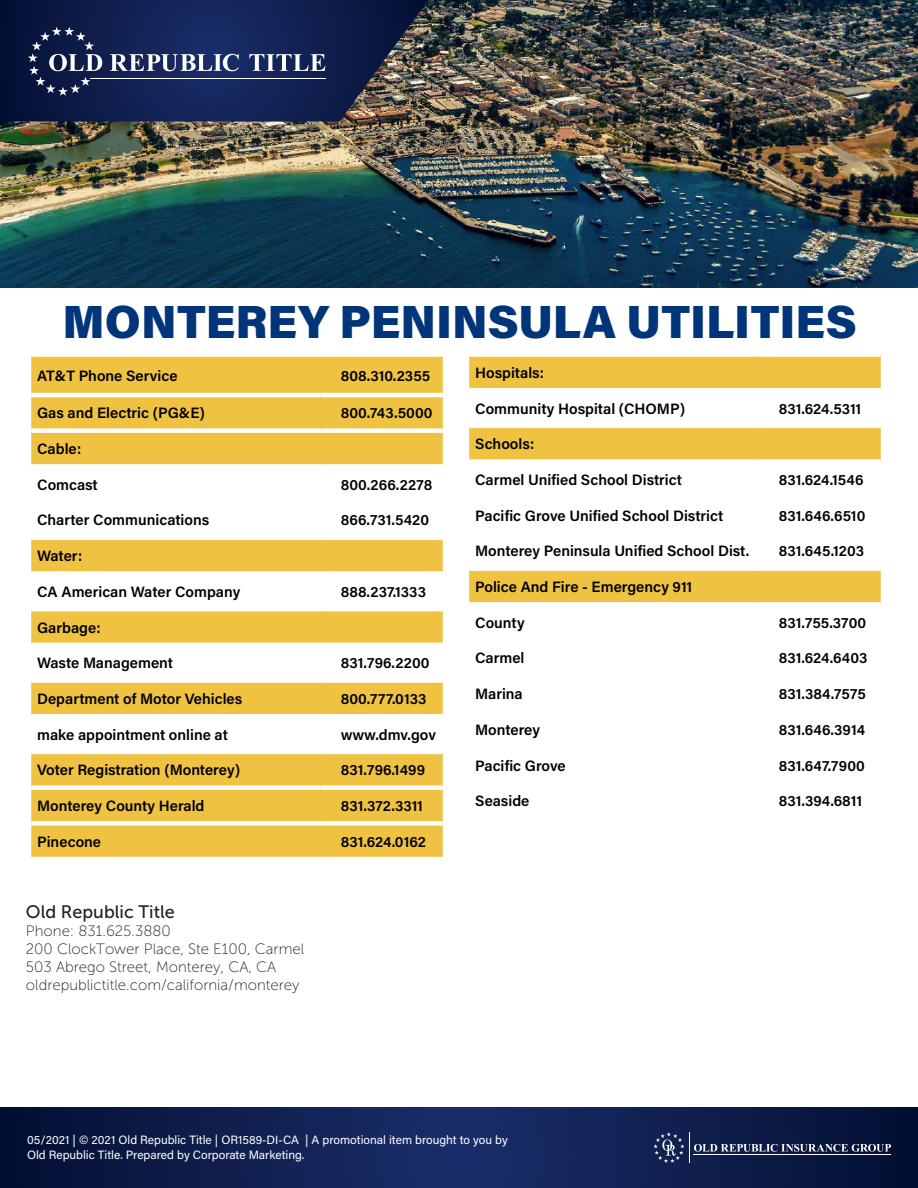
<style>
.page{position:relative;width:918px;height:1188px;background:#fff}
.page>*{position:absolute;margin:0;border:0;box-sizing:border-box;transform-origin:0 0}
.t1{font:900 46.5px "Acumin Pro";color:#00357a}
.t2{font:18px "Museo Sans 500";color:#231f20}
.t3{font:600 15px "Acumin Pro";color:#000}
.t4{font:15px/18px "Museo Sans 100";color:#231f20}
.t5{font:12px/15px "Acumin Pro";color:#fff}
</style>
<div class="page">
<img style="left:0;top:0;width:918px;height:287px">
<div style="left:31px;top:357px;width:412px;height:71px;background:#efc242"></div>
<svg style="left:31px;top:433px;width:412px;height:424px;fill:#efc242"></svg>
<hr style="left:31px;top:393px;width:290px;height:4px;background:#fff">
<hr style="left:321px;top:393px;width:122px;height:4px;background:#fff">
<div style="left:31px;top:464px;width:290px;height:5px;background:#fff"></div>
<div style="left:321px;top:464px;width:122px;height:5px;background:#fff"></div>
<hr style="left:31px;top:500px;width:290px;height:4px;background:#fff">
<hr style="left:321px;top:500px;width:122px;height:4px;background:#fff">
<hr style="left:31px;top:536px;width:290px;height:4px;background:#fff">
<hr style="left:321px;top:536px;width:122px;height:4px;background:#fff">
<div style="left:31px;top:571px;width:290px;height:5px;background:#fff"></div>
<div style="left:321px;top:571px;width:122px;height:5px;background:#fff"></div>
<hr style="left:31px;top:607px;width:290px;height:4px;background:#fff">
<hr style="left:321px;top:607px;width:122px;height:4px;background:#fff">
<hr style="left:31px;top:643px;width:290px;height:4px;background:#fff">
<hr style="left:321px;top:643px;width:122px;height:4px;background:#fff">
<div style="left:31px;top:678px;width:290px;height:5px;background:#fff"></div>
<div style="left:321px;top:678px;width:122px;height:5px;background:#fff"></div>
<div style="left:31px;top:714px;width:290px;height:5px;background:#fff"></div>
<div style="left:321px;top:714px;width:122px;height:5px;background:#fff"></div>
<hr style="left:31px;top:750px;width:290px;height:4px;background:#fff">
<hr style="left:321px;top:750px;width:122px;height:4px;background:#fff">
<div style="left:31px;top:785px;width:290px;height:5px;background:#fff"></div>
<div style="left:321px;top:785px;width:122px;height:5px;background:#fff"></div>
<div style="left:31px;top:821px;width:290px;height:5px;background:#fff"></div>
<div style="left:321px;top:821px;width:122px;height:5px;background:#fff"></div>
<svg style="left:469px;top:357px;width:412px;height:245px"></svg>
<hr style="left:469px;top:388px;width:290px;height:4px;background:#fff">
<hr style="left:759px;top:388px;width:122px;height:4px;background:#fff">
<hr style="left:469px;top:424px;width:290px;height:4px;background:#fff">
<hr style="left:759px;top:424px;width:122px;height:4px;background:#fff">
<div style="left:469px;top:459px;width:290px;height:5px;background:#fff"></div>
<div style="left:759px;top:459px;width:122px;height:5px;background:#fff"></div>
<div style="left:469px;top:495px;width:290px;height:5px;background:#fff"></div>
<div style="left:759px;top:495px;width:122px;height:5px;background:#fff"></div>
<hr style="left:469px;top:531px;width:290px;height:4px;background:#fff">
<hr style="left:759px;top:531px;width:122px;height:4px;background:#fff">
<div style="left:469px;top:566px;width:290px;height:5px;background:#fff"></div>
<div style="left:759px;top:566px;width:122px;height:5px;background:#fff"></div>
<svg style="left:0;top:1107px;width:918px;height:81px;background:#0f1f4e"></svg>
<svg style="left:694px;top:1144px;width:197px;height:8px;background:#5d6682"></svg>
<hr style="left:689px;top:1132px;width:1px;height:31px;background:#fff">
<hr style="left:694px;top:1155px;width:197px;height:1px;background:#fff">
<svg style="left:653px;top:1132px;width:31px;height:31px"></svg>
<svg style="left:0;top:0;width:428px;height:122px;background:#1b274f"></svg>
<svg style="left:110px;top:54px;width:129px;height:17px"></svg>
<svg style="left:249px;top:54px;width:76px;height:17px"></svg>
<svg style="left:28px;top:27px;width:74px;height:69px;background:#2e3a5e"></svg>
<hr style="left:90px;top:78px;width:235px;height:1px;background:#fff">
<h1 class="t1" style="left:63px;top:289px;width:796px">MONTEREY PENINSULA UTILITIES</h1>
<p class="t3" style="left:37px;top:366px;width:142px">AT&amp;T Phone Service</p>
<p class="t3" style="left:341px;top:366px;width:91px">808.310.2355</p>
<p class="t3" style="left:37px;top:403px;width:169px">Gas and Electric (PG&amp;E)</p>
<p class="t3" style="left:341px;top:403px;width:93px">800.743.5000</p>
<p class="t3" style="left:37px;top:438px;width:46px">Cable:</p>
<p class="t3" style="left:37px;top:474px;width:62px">Comcast</p>
<p class="t3" style="left:341px;top:474px;width:93px">800.266.2278</p>
<p class="t3" style="left:37px;top:510px;width:173px">Charter Communications</p>
<p class="t3" style="left:341px;top:510px;width:90px">866.731.5420</p>
<p class="t3" style="left:37px;top:545px;width:47px">Water:</p>
<p class="t3" style="left:37px;top:581px;width:205px">CA American Water Company</p>
<p class="t3" style="left:341px;top:581px;width:87px">888.237.1333</p>
<p class="t3" style="left:37px;top:617px;width:65px">Garbage:</p>
<p class="t3" style="left:37px;top:653px;width:137px">Waste Management</p>
<p class="t3" style="left:341px;top:653px;width:90px">831.796.2200</p>
<p class="t3" style="left:37px;top:688px;width:207px">Department of Motor Vehicles</p>
<p class="t3" style="left:341px;top:688px;width:87px">800.777.0133</p>
<p class="t3" style="left:37px;top:724px;width:192px">make appointment online at</p>
<p class="t3" style="left:341px;top:724px;width:97px">www.dmv.gov</p>
<p class="t3" style="left:37px;top:760px;width:204px">Voter Registration (Monterey)</p>
<p class="t3" style="left:341px;top:760px;width:86px">831.796.1499</p>
<p class="t3" style="left:37px;top:795px;width:169px">Monterey County Herald</p>
<p class="t3" style="left:341px;top:795px;width:84px">831.372.3311</p>
<p class="t3" style="left:37px;top:831px;width:65px">Pinecone</p>
<p class="t3" style="left:341px;top:831px;width:87px">831.624.0162</p>
<p class="t3" style="left:475px;top:362px;width:70px">Hospitals:</p>
<p class="t3" style="left:475px;top:398px;width:212px">Community Hospital (CHOMP)</p>
<p class="t3" style="left:779px;top:398px;width:84px">831.624.5311</p>
<p class="t3" style="left:475px;top:434px;width:61px">Schools:</p>
<p class="t3" style="left:475px;top:469px;width:208px">Carmel Unified School District</p>
<p class="t3" style="left:779px;top:469px;width:86px">831.624.1546</p>
<p class="t3" style="left:475px;top:505px;width:250px">Pacific Grove Unified School District</p>
<p class="t3" style="left:779px;top:505px;width:88px">831.646.6510</p>
<p class="t3" style="left:475px;top:541px;width:275px">Monterey Peninsula Unified School Dist.</p>
<p class="t3" style="left:779px;top:541px;width:87px">831.645.1203</p>
<p class="t3" style="left:475px;top:576px;width:219px">Police And Fire - Emergency 911</p>
<p class="t3" style="left:475px;top:612px;width:51px">County</p>
<p class="t3" style="left:779px;top:612px;width:89px">831.755.3700</p>
<p class="t3" style="left:475px;top:648px;width:51px">Carmel</p>
<p class="t3" style="left:779px;top:648px;width:90px">831.624.6403</p>
<p class="t3" style="left:475px;top:683px;width:49px">Marina</p>
<p class="t3" style="left:779px;top:683px;width:89px">831.384.7575</p>
<p class="t3" style="left:475px;top:719px;width:66px">Monterey</p>
<p class="t3" style="left:779px;top:719px;width:88px">831.646.3914</p>
<p class="t3" style="left:475px;top:755px;width:92px">Pacific Grove</p>
<p class="t3" style="left:779px;top:755px;width:88px">831.647.7900</p>
<p class="t3" style="left:475px;top:791px;width:56px">Seaside</p>
<p class="t3" style="left:779px;top:791px;width:85px">831.394.6811</p>
<p class="t2" style="left:26px;top:901px;width:150px">Old Republic Title</p>
<p class="t4" style="left:26px;top:922px;width:280px">Phone: 831.625.3880<br>200 ClockTower Place, Ste E100, Carmel 503 Abrego Street, Monterey, CA, CA oldrepublictitle.com/california/monterey</p>
<p class="t5" style="left:27px;top:1132px;width:483px">05/2021 | © 2021 Old Republic Title | OR1589-DI-CA | A promotional item brought to you by<br>Old Republic Title. Prepared by Corporate Marketing.</p>
</div>
